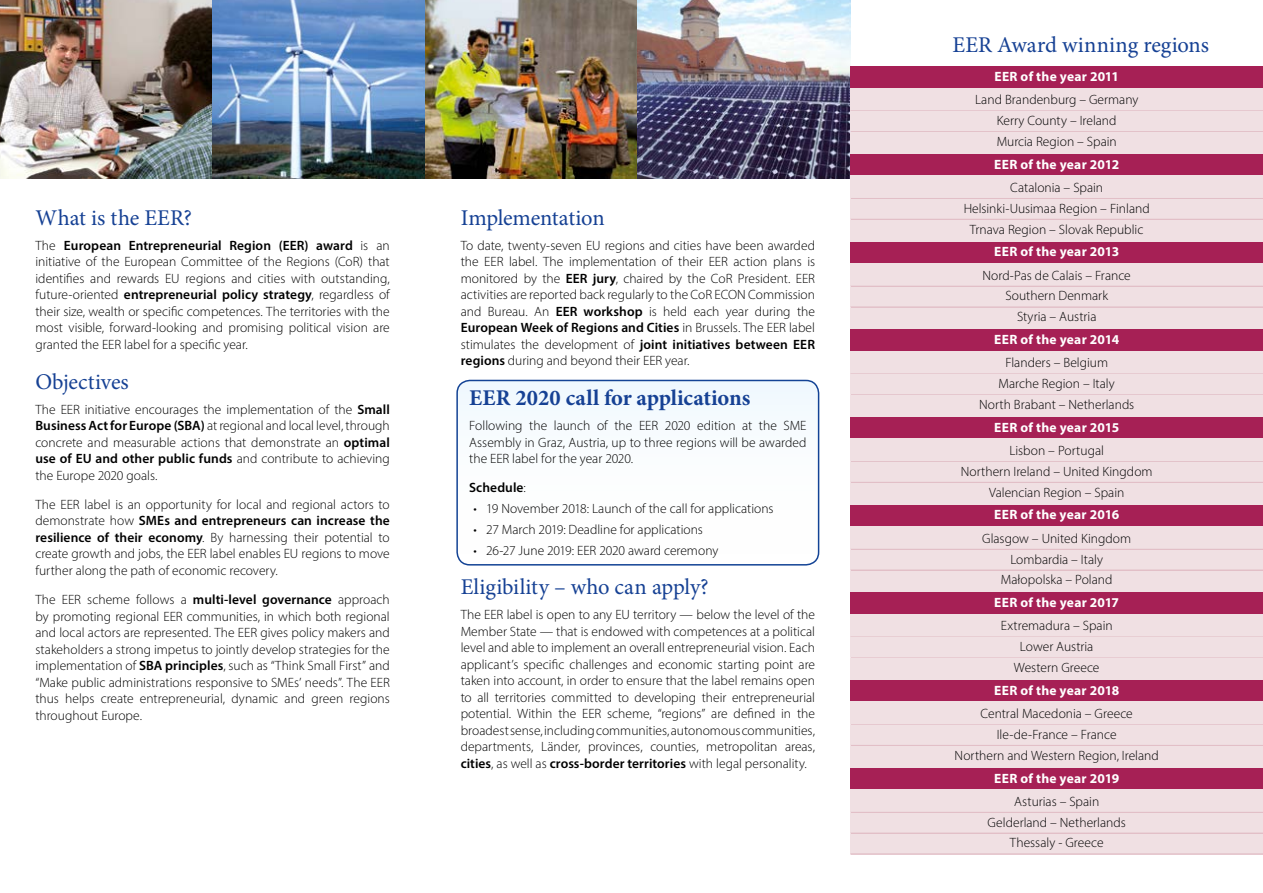
<style>
.page{position:relative;width:1263px;height:893px;background:#fff}
.page>*{position:absolute;margin:0;border:0;box-sizing:border-box;transform-origin:0 0}
.t1{font:22.5px "Minion Pro";letter-spacing:-.005em;color:#164194}
.t2{font:700 22.5px "Minion Pro";letter-spacing:-.005em;color:#164194}
.t3{font:300 13.5px/16.5px "Myriad Pro";color:#000;text-align:center}
.t4{font:700 13.5px "Myriad Pro";letter-spacing:.02em;color:#fff}
.t5{font:600 13.5px "Myriad Pro";letter-spacing:.005em;color:#000}
.s1{font-weight:600}
.s2{font-weight:300}
</style>
<div class="page">
<img style="left:0;top:0;width:850px;height:178px">
<div style="left:457px;top:380px;width:362px;height:185px;background:#fbfdfe;border-radius:13px"></div>
<div style="left:456px;top:380px;width:363px;height:186px;border:2px solid #134395;border-radius:13px"></div>
<div style="left:850px;top:67px;width:413px;height:21px;background:#a62055"></div>
<div style="left:850px;top:88px;width:413px;height:22px;background:#f0e0e3"></div>
<hr style="left:850px;top:110px;width:413px;height:2px;background:#e2bfc7">
<div style="left:850px;top:112px;width:413px;height:19px;background:#f0e0e3"></div>
<hr style="left:850px;top:131px;width:413px;height:2px;background:#e2bfc7">
<div style="left:850px;top:132px;width:413px;height:30px;background:#f0e0e3"></div>
<div style="left:850px;top:154px;width:413px;height:21px;background:#a62055"></div>
<div style="left:850px;top:176px;width:413px;height:22px;background:#f0e0e3"></div>
<hr style="left:850px;top:198px;width:413px;height:1px;background:#e2bfc7">
<div style="left:850px;top:199px;width:413px;height:20px;background:#f0e0e3"></div>
<hr style="left:850px;top:219px;width:413px;height:1px;background:#e2bfc7">
<div style="left:850px;top:220px;width:413px;height:30px;background:#f0e0e3"></div>
<div style="left:850px;top:242px;width:413px;height:21px;background:#a62055"></div>
<div style="left:850px;top:263px;width:413px;height:23px;background:#f0e0e3"></div>
<hr style="left:850px;top:286px;width:413px;height:1px;background:#e2bfc7">
<div style="left:850px;top:287px;width:413px;height:19px;background:#f0e0e3"></div>
<hr style="left:850px;top:306px;width:413px;height:2px;background:#e2bfc7">
<div style="left:850px;top:308px;width:413px;height:29px;background:#f0e0e3"></div>
<div style="left:850px;top:330px;width:413px;height:21px;background:#a62055"></div>
<div style="left:850px;top:351px;width:413px;height:22px;background:#f0e0e3"></div>
<hr style="left:850px;top:373px;width:413px;height:2px;background:#e2bfc7">
<div style="left:850px;top:375px;width:413px;height:19px;background:#f0e0e3"></div>
<hr style="left:850px;top:394px;width:413px;height:2px;background:#e2bfc7">
<div style="left:850px;top:395px;width:413px;height:30px;background:#f0e0e3"></div>
<div style="left:850px;top:417px;width:413px;height:22px;background:#a62055"></div>
<div style="left:850px;top:439px;width:413px;height:22px;background:#f0e0e3"></div>
<hr style="left:850px;top:461px;width:413px;height:2px;background:#e2bfc7">
<div style="left:850px;top:462px;width:413px;height:20px;background:#f0e0e3"></div>
<hr style="left:850px;top:482px;width:413px;height:1px;background:#e2bfc7">
<div style="left:850px;top:483px;width:413px;height:30px;background:#f0e0e3"></div>
<div style="left:850px;top:505px;width:413px;height:21px;background:#a62055"></div>
<div style="left:850px;top:526px;width:413px;height:23px;background:#f0e0e3"></div>
<hr style="left:850px;top:549px;width:413px;height:1px;background:#e2bfc7">
<div style="left:850px;top:550px;width:413px;height:19px;background:#f0e0e3"></div>
<hr style="left:850px;top:569px;width:413px;height:2px;background:#e2bfc7">
<div style="left:850px;top:571px;width:413px;height:29px;background:#f0e0e3"></div>
<div style="left:850px;top:593px;width:413px;height:21px;background:#a62055"></div>
<div style="left:850px;top:614px;width:413px;height:22px;background:#f0e0e3"></div>
<hr style="left:850px;top:636px;width:413px;height:2px;background:#e2bfc7">
<div style="left:850px;top:638px;width:413px;height:19px;background:#f0e0e3"></div>
<hr style="left:850px;top:657px;width:413px;height:2px;background:#e2bfc7">
<div style="left:850px;top:658px;width:413px;height:30px;background:#f0e0e3"></div>
<div style="left:850px;top:680px;width:413px;height:22px;background:#a62055"></div>
<div style="left:850px;top:702px;width:413px;height:22px;background:#f0e0e3"></div>
<hr style="left:850px;top:724px;width:413px;height:2px;background:#e2bfc7">
<div style="left:850px;top:725px;width:413px;height:20px;background:#f0e0e3"></div>
<hr style="left:850px;top:745px;width:413px;height:1px;background:#e2bfc7">
<div style="left:850px;top:746px;width:413px;height:30px;background:#f0e0e3"></div>
<div style="left:850px;top:768px;width:413px;height:21px;background:#a62055"></div>
<div style="left:850px;top:789px;width:413px;height:23px;background:#f0e0e3"></div>
<hr style="left:850px;top:812px;width:413px;height:1px;background:#e2bfc7">
<div style="left:850px;top:813px;width:413px;height:19px;background:#f0e0e3"></div>
<hr style="left:850px;top:833px;width:413px;height:1px;background:#e2bfc7">
<div style="left:850px;top:834px;width:413px;height:19px;background:#f0e0e3"></div>
<hr style="left:850px;top:853px;width:413px;height:2px;background:#e2bfc7">
<h1 class="t1" style="left:35px;top:202px;width:158px">What is the EER?</h1>
<p class="t3" style="left:35px;top:237px;width:356px;text-align:justify">The <span class="s1">European Entrepreneurial Region (EER) award</span> is an initiative of the European Committee of the Regions (CoR) that identifies and rewards EU regions and cities with outstanding, future-oriented <span class="s1">entrepreneurial policy strategy</span>, regardless of their size, wealth or specific competences. The territories with the most visible, forward-looking and promising political vision are granted the EER label for a specific year.</p>
<h1 class="t1" style="left:35px;top:366px;width:95px">Objectives</h1>
<p class="t3" style="left:35px;top:401px;width:356px;text-align:justify">The EER initiative encourages the implementation of the <span class="s1">Small Business Act for Europe (SBA)</span> at regional and local level, through concrete and measurable actions that demonstrate an <span class="s1">optimal use of EU and other public funds</span> and contribute to achieving the Europe 2020 goals.</p>
<p class="t3" style="left:35px;top:496px;width:356px;text-align:justify">The EER label is an opportunity for local and regional actors to demonstrate how <span class="s1">SMEs and entrepreneurs can increase the resilience of their economy</span>. By harnessing their potential to create growth and jobs, the EER label enables EU regions to move further along the path of economic recovery.</p>
<p class="t3" style="left:35px;top:591px;width:356px;text-align:justify">The EER scheme follows a <span class="s1">multi-level governance</span> approach by promoting regional EER communities, in which both regional and local actors are represented. The EER gives policy makers and stakeholders a strong impetus to jointly develop strategies for the implementation of <span class="s1">SBA principles</span>, such as “Think Small First” and “Make public administrations responsive to SMEs’ needs”. The EER thus helps create entrepreneurial, dynamic and green regions throughout Europe.</p>
<h1 class="t1" style="left:461px;top:202px;width:146px">Implementation</h1>
<p class="t3" style="left:461px;top:237px;width:356px;text-align:justify">To date, twenty-seven EU regions and cities have been awarded the EER label. The implementation of their EER action plans is monitored by the <span class="s1">EER jury</span>, chaired by the CoR President. EER activities are reported back regularly to the CoR ECON Commission and Bureau. An <span class="s1">EER workshop</span> is held each year during the <span class="s1">European Week of Regions and Cities</span> in Brussels. The EER label stimulates the development of <span class="s1">joint initiatives between EER regions</span> during and beyond their EER year.</p>
<h1 class="t2" style="left:469px;top:382px;width:283px">EER 2020 call for applications</h1>
<p class="t3" style="left:469px;top:417px;width:339px;text-align:justify">Following the launch of the EER 2020 edition at the SME Assembly in Graz, Austria, up to three regions will be awarded the EER label for the year 2020.</p>
<p class="t5" style="left:469px;top:479px;width:58px">Schedule<span class="s2">:</span></p>
<p class="t3" style="left:473px;top:500px;width:302px">• 19 November 2018: Launch of the call for applications</p>
<p class="t3" style="left:473px;top:521px;width:231px">• 27 March 2019: Deadline for applications</p>
<p class="t3" style="left:473px;top:542px;width:246px">• 26-27 June 2019: EER 2020 award ceremony</p>
<h1 class="t1" style="left:461px;top:572px;width:249px">Eligibility – who can apply?</h1>
<p class="t3" style="left:461px;top:606px;width:356px;text-align:justify">The EER label is open to any EU territory — below the level of the Member State — that is endowed with competences at a political level and able to implement an overall entrepreneurial vision. Each applicant’s specific challenges and economic starting point are taken into account, in order to ensure that the label remains open to all territories committed to developing their entrepreneurial potential. Within the EER scheme, “regions” are defined in the broadest sense, including communities, autonomous communities, departments, Länder, provinces, counties, metropolitan areas, <span class="s1">cities</span>, as well as <span class="s1">cross-border territories</span> with legal personality.</p>
<h1 class="t1" style="left:952px;top:30px;width:258px">EER Award winning regions</h1>
<p class="t4" style="left:994px;top:68px;width:126px">EER of the year 2011</p>
<p class="t3" style="left:975px;top:89px;width:165px;line-height:20.7px">Land Brandenburg – Germany<br>Kerry County – Ireland<br>Murcia Region – Spain</p>
<p class="t4" style="left:994px;top:155px;width:126px">EER of the year 2012</p>
<p class="t3" style="left:964px;top:177px;width:188px;line-height:20.7px">Catalonia – Spain<br>Helsinki-Uusimaa Region – Finland<br>Trnava Region – Slovak Republic</p>
<p class="t4" style="left:994px;top:243px;width:126px">EER of the year 2013</p>
<p class="t3" style="left:982px;top:265px;width:150px;line-height:20.7px">Nord-Pas de Calais – France<br>Southern Denmark<br>Styria – Austria</p>
<p class="t4" style="left:994px;top:331px;width:126px">EER of the year 2014</p>
<p class="t3" style="left:979px;top:352px;width:157px;line-height:20.7px">Flanders – Belgium<br>Marche Region – Italy<br>North Brabant – Netherlands</p>
<p class="t4" style="left:994px;top:418px;width:126px">EER of the year 2015</p>
<p class="t3" style="left:961px;top:440px;width:193px;line-height:20.7px">Lisbon – Portugal<br>Northern Ireland – United Kingdom<br>Valencian Region – Spain</p>
<p class="t4" style="left:994px;top:506px;width:127px">EER of the year 2016</p>
<p class="t3" style="left:982px;top:528px;width:151px;line-height:20.7px">Glasgow – United Kingdom<br>Lombardia – Italy<br>Małopolska – Poland</p>
<p class="t4" style="left:994px;top:594px;width:126px">EER of the year 2017</p>
<p class="t3" style="left:1001px;top:615px;width:113px;line-height:20.7px">Extremadura – Spain<br>Lower Austria<br>Western Greece</p>
<p class="t4" style="left:994px;top:681px;width:127px">EER of the year 2018</p>
<p class="t3" style="left:955px;top:703px;width:206px;line-height:20.7px">Central Macedonia – Greece<br>Ile-de-France – France<br>Northern and Western Region, Ireland</p>
<p class="t4" style="left:994px;top:769px;width:127px">EER of the year 2019</p>
<p class="t3" style="left:988px;top:791px;width:140px;line-height:20.7px">Asturias – Spain<br>Gelderland – Netherlands<br>Thessaly - Greece</p>
</div>
